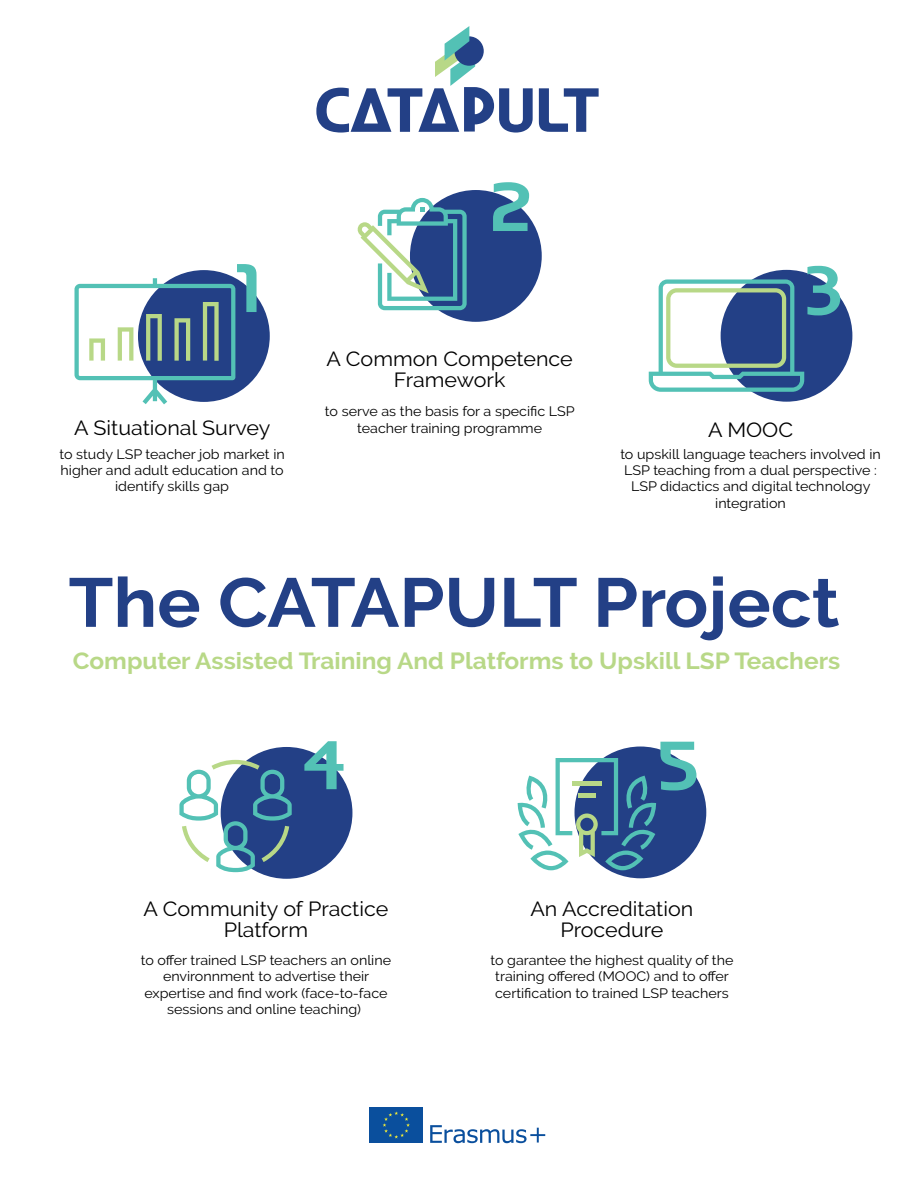
<style>
.page{position:relative;width:915px;height:1183px;background:#fff}
.page>*{position:absolute;margin:0;border:0;box-sizing:border-box;transform-origin:0 0}
.t1{font:700 69px "Raleway";color:#234086;scale:1.05 1}
.t2{font:700 23.25px "Raleway";color:#b8d887;scale:1.05 1}
.t3{font:20.4px/21px "Raleway";color:#000001;text-align:center;scale:1.05 1}
.t4{font:13.65px/16.4px "Raleway";color:#000001;text-align:center;scale:1.05 1}
</style>
<div class="page">
<div style="left:138px;top:270px;width:132px;height:132px;background:#234086;border-radius:50%"></div>
<svg style="left:74px;top:264px;width:182px;height:140px"></svg>
<div style="left:410px;top:190px;width:132px;height:132px;background:#234086;border-radius:50%"></div>
<svg style="left:357px;top:198px;width:110px;height:112px"></svg>
<svg style="left:493px;top:182px;width:36px;height:49px"></svg>
<div style="left:221px;top:747px;width:131px;height:131px;background:#234086;border-radius:50%"></div>
<svg style="left:179px;top:759px;width:113px;height:113px"></svg>
<svg style="left:304px;top:741px;width:39px;height:48px"></svg>
<div style="left:574px;top:746px;width:132px;height:132px;background:#234086;border-radius:50%"></div>
<svg style="left:517px;top:741px;width:179px;height:129px"></svg>
<div style="left:720px;top:270px;width:132px;height:131px;background:#234086;border-radius:50%"></div>
<svg style="left:649px;top:266px;width:191px;height:126px"></svg>
<svg style="left:539px;top:88px;width:59px;height:44px"></svg>
<svg style="left:316px;top:26px;width:216px;height:106px"></svg>
<svg style="left:430px;top:1125px;width:115px;height:18px"></svg>
<div style="left:370px;top:1107px;width:53px;height:35px;background:#0a4f9d"></div>
<svg style="left:382px;top:1111px;width:28px;height:27px"></svg>
<h3 class="t3" style="left:74px;top:417px;width:188px">A Situational Survey</h3>
<p class="t4" style="left:59px;top:445px;width:216px">to study LSP teacher job market in higher and adult education and to identify skills gap</p>
<h3 class="t3" style="left:326px;top:348px;width:236px">A Common Competence<br>Framework</h3>
<p class="t4" style="left:325px;top:403px;width:239px">to serve as the basis for a specific LSP teacher training programme</p>
<h3 class="t3" style="left:708px;top:419px;width:82px">A MOOC</h3>
<p class="t4" style="left:620px;top:445px;width:249px">to upskill language teachers involved in<br>LSP teaching from a dual perspective :<br>LSP didactics and digital technology integration</p>
<h1 class="t1" style="left:69px;top:563px;width:736px">The CATAPULT Project</h1>
<h2 class="t2" style="left:73px;top:647px;width:732px">Computer Assisted Training And Platforms to Upskill LSP Teachers</h2>
<h3 class="t3" style="left:143px;top:897px;width:235px">A Community of Practice<br>Platform</h3>
<p class="t4" style="left:141px;top:951px;width:240px">to offer trained LSP teachers an online environnment to advertise their expertise and find work (face-to-face sessions and online teaching)</p>
<h3 class="t3" style="left:530px;top:898px;width:157px">An Accreditation<br>Procedure</h3>
<p class="t4" style="left:490px;top:951px;width:233px">to garantee the highest quality of the training offered (MOOC) and to offer certification to trained LSP teachers</p>
</div>
